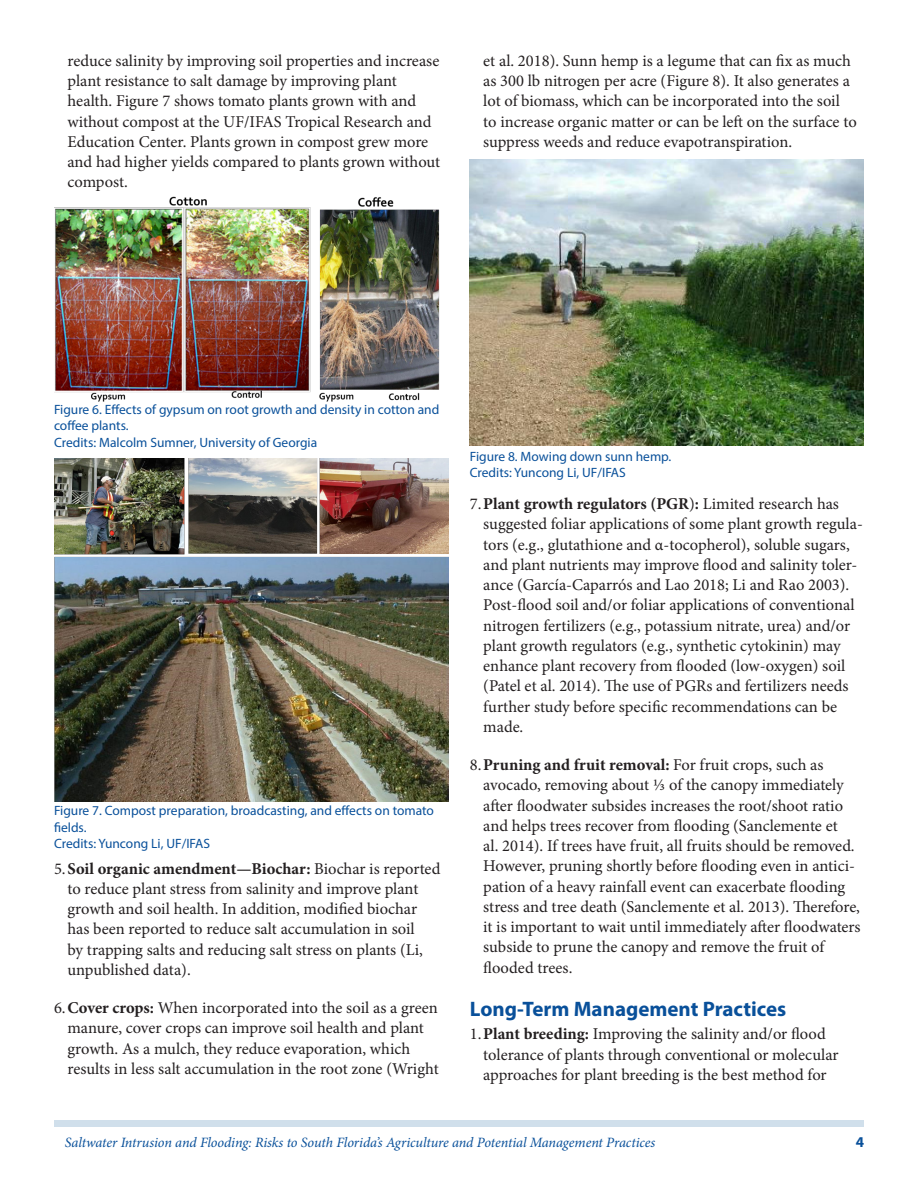
<style>
.page{position:relative;width:918px;height:1188px;background:#fff}
.page>*{position:absolute;margin:0;border:0;box-sizing:border-box;transform-origin:0 0}
.SectionHeading1{font:700 21px "Myriad Pro";color:#09509a}
.t1{font:16.5px/20.2px "Minion Pro";color:#231f20}
.t2{font:700 15px "Myriad Pro";color:#09509a}
.RunningTitleItalics{font:italic 14.25px "Minion Pro";letter-spacing:-.01em;color:#09509a}
.t3{font:13.5px/16.5px "Myriad Pro";color:#09509a}
.s1{font-weight:700}
</style>
<div class="page">
<div style="left:54px;top:1120px;width:810px;height:7px;background:#d0dfeb"></div>
<img style="left:54px;top:196px;width:386px;height:206px">
<img style="left:54px;top:459px;width:394px;height:342px">
<img style="left:470px;top:160px;width:394px;height:285px">
<p class="t1" style="left:68px;top:51px;width:374px">reduce salinity by improving soil properties and increase plant resistance to salt damage by improving plant health. Figure 7 shows tomato plants grown with and without compost at the UF/IFAS Tropical Research and Education Center. Plants grown in compost grew more and had higher yields compared to plants grown without compost.</p>
<p class="t1" style="left:483px;top:51px;width:375px">et al. 2018). Sunn hemp is a legume that can fix as much as 300 lb nitrogen per acre (Figure 8). It also generates a lot of biomass, which can be incorporated into the soil to increase organic matter or can be left on the surface to suppress weeds and reduce evapotranspiration.</p>
<p class="t3" style="left:54px;top:401px;width:387px">Figure 6. Effects of gypsum on root growth and density in cotton and coffee plants.<br>Credits: Malcolm Sumner, University of Georgia</p>
<p class="t3" style="left:54px;top:802px;width:382px">Figure 7. Compost preparation, broadcasting, and effects on tomato fields.<br>Credits: Yuncong Li, UF/IFAS</p>
<p class="t1" style="left:68px;top:858px;width:374px;text-indent:-14px">5.<span class="s1">Soil organic amendment—Biochar:</span> Biochar is reported to reduce plant stress from salinity and improve plant growth and soil health. In addition, modified biochar has been reported to reduce salt accumulation in soil<br>by trapping salts and reducing salt stress on plants (Li, unpublished data).</p>
<p class="t1" style="left:68px;top:998px;width:373px;text-indent:-14px">6.<span class="s1">Cover crops:</span> When incorporated into the soil as a green manure, cover crops can improve soil health and plant growth. As a mulch, they reduce evaporation, which results in less salt accumulation in the root zone (Wright</p>
<p class="t3" style="left:470px;top:448px;width:203px">Figure 8. Mowing down sunn hemp.<br>Credits: Yuncong Li, UF/IFAS</p>
<p class="t1" style="left:483px;top:494px;width:381px;text-indent:-14px">7.<span class="s1">Plant growth regulators (PGR</span>)<span class="s1">:</span> Limited research has suggested foliar applications of some plant growth regula&shy;tors (e.g., glutathione and α-tocopherol), soluble sugars, and plant nutrients may improve flood and salinity toler&shy;ance (García-Caparrós and Lao 2018; Li and Rao 2003).<br>Post-flood soil and/or foliar applications of conventional nitrogen fertilizers (e.g., potassium nitrate, urea) and/or plant growth regulators (e.g., synthetic cytokinin) may enhance plant recovery from flooded (low-oxygen) soil (Patel et al. 2014). The use of PGRs and fertilizers needs further study before specific recommendations can be made.</p>
<p class="t1" style="left:483px;top:755px;width:379px;text-indent:-14px">8.<span class="s1">Pruning and fruit removal:</span> For fruit crops, such as avocado, removing about 1/3 of the canopy immediately after floodwater subsides increases the root/shoot ratio and helps trees recover from flooding (Sanclemente et<br>al. 2014). If trees have fruit, all fruits should be removed.<br>However, pruning shortly before flooding even in antici&shy;pation of a heavy rainfall event can exacerbate flooding stress and tree death (Sanclemente et al. 2013). Therefore, it is important to wait until immediately after floodwaters subside to prune the canopy and remove the fruit of flooded trees.</p>
<p class="SectionHeading1" style="left:470px;top:995px;width:318px">Long-Term Management Practices</p>
<p class="t1" style="left:483px;top:1024px;width:357px;text-indent:-14px">1.<span class="s1">Plant breeding:</span> Improving the salinity and/or flood tolerance of plants through conventional or molecular approaches for plant breeding is the best method for</p>
<p class="RunningTitleItalics" style="left:65px;top:1133px;width:592px">Saltwater Intrusion and Flooding: Risks to South Florida’s Agriculture and Potential Management Practices</p>
<p class="t2" style="left:856px;top:1133px;width:10px">4</p>
</div>
